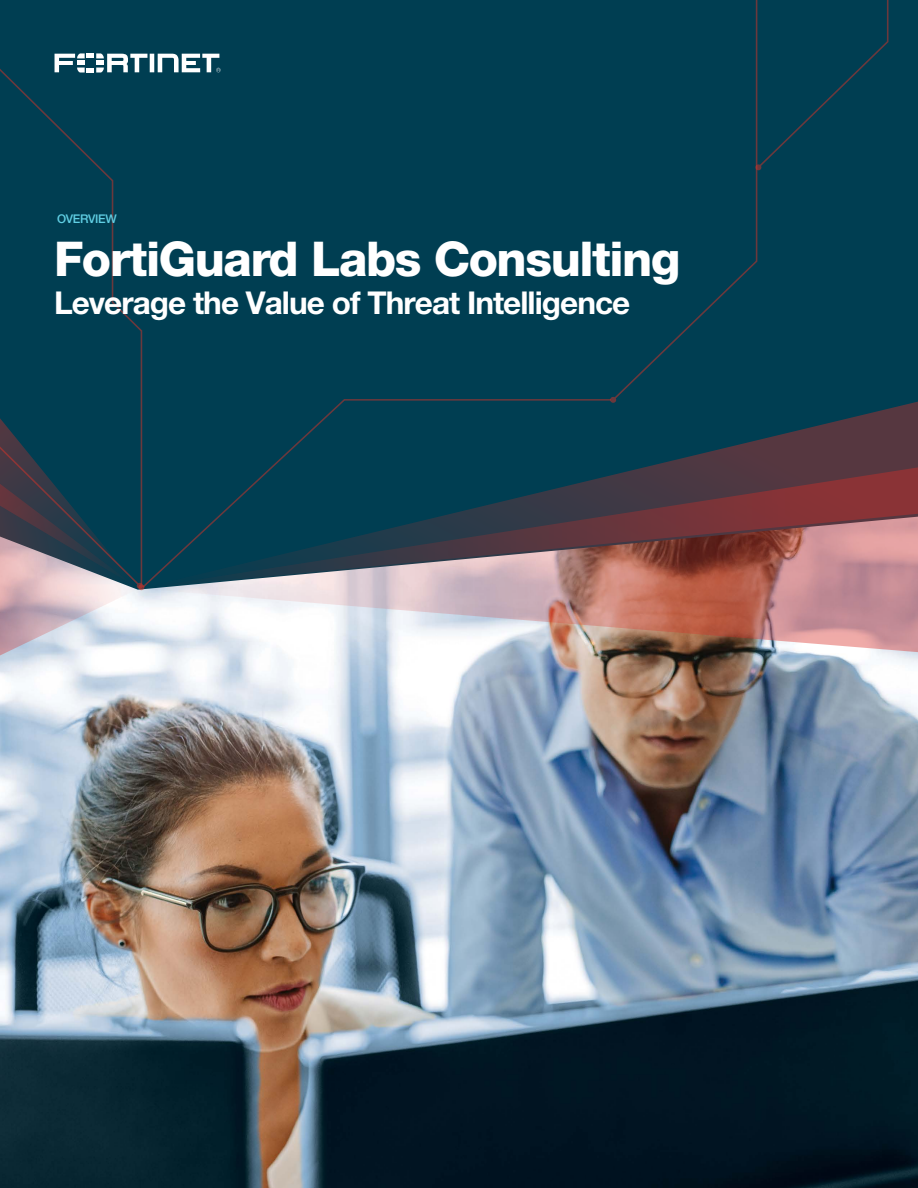
<style>
.page{position:relative;width:918px;height:1188px;background:#fff}
.page>*{position:absolute;margin:0;border:0;box-sizing:border-box;transform-origin:0 0}
.t1{font:800 48px "Helvetica Neue LT Pro";letter-spacing:-.03em;color:#fff}
.t2{font:700 31.5px "Helvetica Neue LT Pro";letter-spacing:-.03em;color:#fff}
.t3{font:500 12px "Helvetica Neue LT Pro";letter-spacing:-.025em;color:#60cee3}
</style>
<div class="page">
<img style="left:0;top:653px;width:918px;height:535px">
<div style="left:0;top:0;width:918px;height:398px;background:#003e52"></div>
<svg style="left:55px;top:53px;width:166px;height:20px"></svg>
<svg style="left:144px;top:589px;width:774px;height:64px"></svg>
<svg style="left:144px;top:398px;width:774px;height:191px;background:#674950"></svg>
<div style="left:0;top:58px;width:143px;height:268px;background:#003e52"></div>
<svg style="left:0;top:326px;width:144px;height:336px;background:#4a6776"></svg>
<div style="left:611px;top:0;width:147px;height:402px;background:#003e52"></div>
<svg style="left:610px;top:397px;width:7px;height:6px"></svg>
<svg style="left:142px;top:399px;width:469px;height:189px;background:#224a5a"></svg>
<div style="left:755px;top:0;width:134px;height:170px;background:#003e52"></div>
<p class="t3" style="left:57px;top:212px;width:61px">OVERVIEW</p>
<h1 class="t1" style="left:54px;top:231px;width:628px">FortiGuard Labs Consulting</h1>
<p class="t2" style="left:54px;top:283px;width:578px">Leverage the Value of Threat Intelligence</p>
</div>
